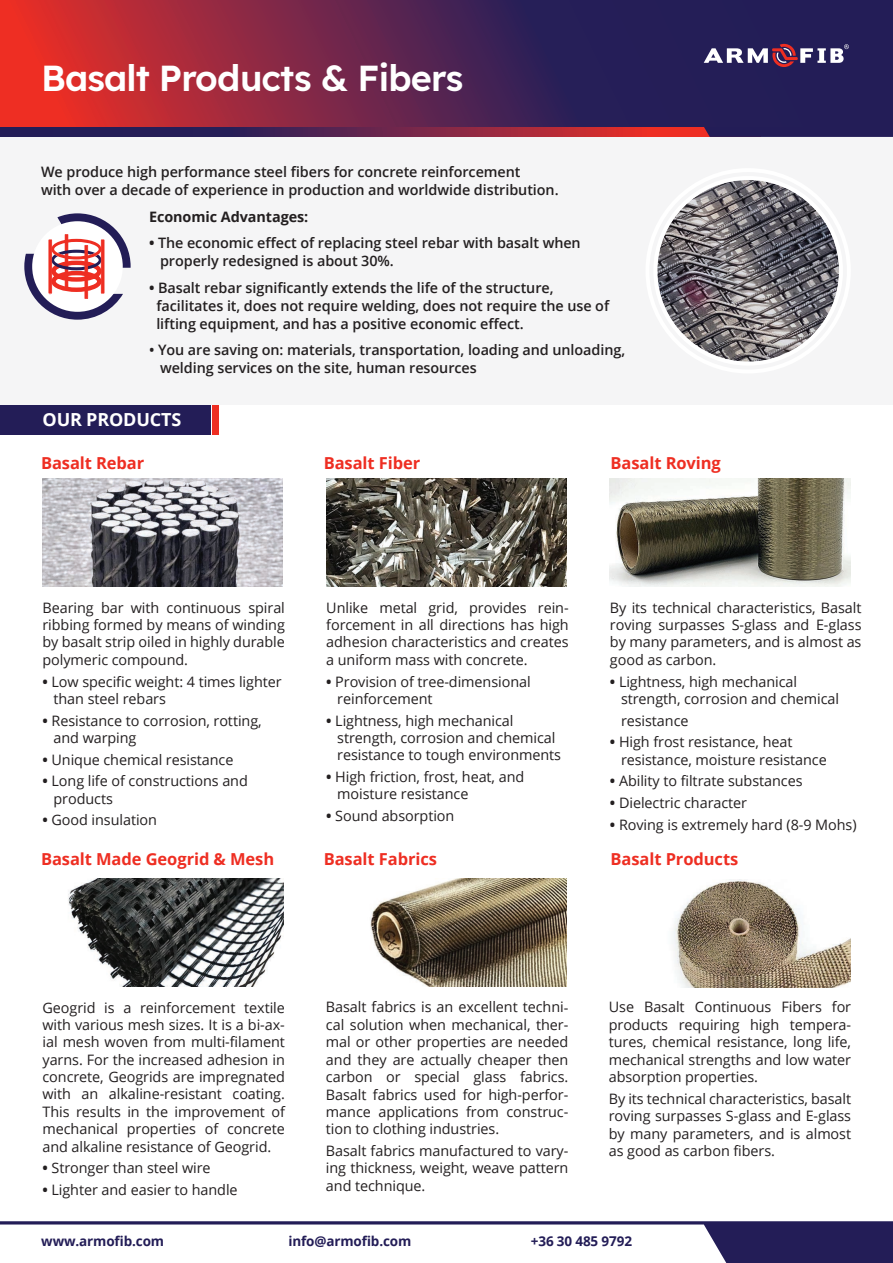
<style>
.page{position:relative;width:893px;height:1263px;background:#fff}
.page>*{position:absolute;margin:0;border:0;box-sizing:border-box;transform-origin:0 0}
.t1{font:600 36px "Lexend";letter-spacing:-.025em;color:#fff}
.t2{font:700 18px "Open Sans";letter-spacing:-.01em;color:#fff}
.t3{font:700 16.5px "Open Sans";letter-spacing:-.005em;color:#ee2e22}
.t4{font:14.4px/17.4px "Open Sans";letter-spacing:-.005em;color:#231f20;text-align:justify}
.t5{font:600 14.4px/18px "Open Sans";letter-spacing:-.005em;color:#231f20}
.t6{font:700 14.4px "Open Sans";letter-spacing:-.005em;color:#231f20}
.t7{font:700 13.5px "Open Sans";letter-spacing:-.01em;color:#231d57}
.s1{font-weight:700}
</style>
<div class="page">
<div style="left:212px;top:405px;width:7px;height:30px;background:#ee2e22"></div>
<div style="left:0;top:405px;width:210px;height:30px;background:#231d57"></div>
<div style="left:0;top:134px;width:892px;height:271px;background:#f5f5f6"></div>
<svg style="left:0;top:126px;width:611px;height:11px;background:#5f234b"></svg>
<svg style="left:0;top:1221px;width:893px;height:42px"></svg>
<svg style="left:0;top:0;width:893px;height:126px;background:#822743"></svg>
<div style="left:611px;top:1px;width:282px;height:136px;background:#241e57"></div>
<img style="left:657px;top:180px;width:182px;height:182px;border-radius:91px">
<div style="left:645px;top:168px;width:206px;height:205px;border:4px solid #fff;border-radius:50%"></div>
<div style="left:653px;top:176px;width:190px;height:190px;border:4px solid #fff;border-radius:50%"></div>
<img style="left:610px;top:478px;width:241px;height:108px">
<img style="left:326px;top:478px;width:241px;height:108px">
<img style="left:673px;top:880px;width:177px;height:108px">
<img style="left:68px;top:878px;width:215px;height:108px">
<img style="left:370px;top:878px;width:197px;height:108px">
<img style="left:42px;top:478px;width:241px;height:108px">
<svg style="left:24px;top:213px;width:107px;height:107px"></svg>
<hr style="left:85px;top:245px;width:3px;height:54px;background:#ee2e22">
<hr style="left:49px;top:240px;width:3px;height:53px;background:#ee2e22">
<hr style="left:101px;top:240px;width:3px;height:53px;background:#ee2e22">
<h1 class="t1" style="left:41px;top:51px;width:424px">Basalt Products &amp; Fibers</h1>
<p class="t5" style="left:41px;top:163px;width:519px">We produce high performance steel fibers for concrete reinforcement<br>with over a decade of experience in production and worldwide distribution.</p>
<p class="t6" style="left:149px;top:206px;width:161px">Economic Advantages:</p>
<p class="t5" style="left:160px;top:234px;width:422px;text-indent:-11px"><span class="s1">•</span> The economic effect of replacing steel rebar with basalt when properly redesigned is about 30%.</p>
<p class="t5" style="left:156px;top:278px;width:454px;text-indent:-7px"><span class="s1">•</span> Basalt rebar significantly extends the life of the structure, facilitates it, does not require welding, does not require the use of lifting equipment, and has a positive economic effect.</p>
<p class="t5" style="left:160px;top:341px;width:467px;text-indent:-11px">• You are saving on: materials, transportation, loading and unloading, welding services on the site, human resources</p>
<p class="t2" style="left:43px;top:407px;width:140px">OUR PRODUCTS</p>
<p class="t3" style="left:41px;top:452px;width:105px">Basalt Rebar</p>
<p class="t3" style="left:324px;top:452px;width:98px">Basalt Fiber</p>
<p class="t3" style="left:610px;top:452px;width:112px">Basalt Roving</p>
<p class="t4" style="left:43px;top:598px;width:244px">Bearing bar with continuous spiral ribbing formed by means of winding by basalt strip oiled in highly durable polymeric compound.</p>
<p class="t4" style="left:54px;top:672px;width:230px;text-indent:-11px"><span class="s1">•</span> Low specific weight: 4 times lighter than steel rebars</p>
<p class="t4" style="left:54px;top:711px;width:210px;text-indent:-11px"><span class="s1">•</span> Resistance to corrosion, rotting, and warping</p>
<p class="t4" style="left:43px;top:750px;width:192px"><span class="s1">•</span> Unique chemical resistance</p>
<p class="t4" style="left:54px;top:772px;width:196px;text-indent:-11px"><span class="s1">•</span> Long life of constructions and products</p>
<p class="t4" style="left:43px;top:811px;width:116px"><span class="s1">•</span> Good insulation</p>
<p class="t4" style="left:326px;top:598px;width:244px">Unlike metal grid, provides rein&shy;forcement in all directions has high adhesion characteristics and creates a uniform mass with concrete.</p>
<p class="t4" style="left:337px;top:672px;width:195px;text-indent:-11px"><span class="s1">•</span> Provision of tree-dimensional reinforcement</p>
<p class="t4" style="left:337px;top:711px;width:225px;text-align:left;text-indent:-11px"><span class="s1">•</span> Lightness, high mechanical strength, corrosion and chemical resistance to tough environments</p>
<p class="t4" style="left:337px;top:768px;width:189px;text-indent:-11px"><span class="s1">•</span> High friction, frost, heat, and moisture resistance</p>
<p class="t4" style="left:326px;top:807px;width:130px"><span class="s1">•</span> Sound absorption</p>
<p class="t4" style="left:610px;top:598px;width:253px">By its technical characteristics, Basalt roving surpasses S-glass and E-glass by many parameters, and is almost as good as carbon.</p>
<p class="t4" style="left:621px;top:672px;width:220px;text-indent:-11px"><span class="s1">•</span> Lightness, high mechanical strength, corrosion and chemical</p>
<p class="t4" style="left:621px;top:711px;width:69px">resistance</p>
<p class="t4" style="left:621px;top:733px;width:207px;text-indent:-11px"><span class="s1">•</span> High frost resistance, heat resistance, moisture resistance</p>
<p class="t4" style="left:610px;top:772px;width:194px"><span class="s1">•</span> Ability to filtrate substances</p>
<p class="t4" style="left:610px;top:794px;width:139px"><span class="s1">•</span> Dielectric character</p>
<p class="t4" style="left:610px;top:815px;width:248px"><span class="s1">•</span> Roving is extremely hard (8-9 Mohs)</p>
<p class="t3" style="left:41px;top:847px;width:235px">Basalt Made Geogrid &amp; Mesh</p>
<p class="t3" style="left:324px;top:847px;width:115px">Basalt Fabrics</p>
<p class="t3" style="left:611px;top:847px;width:129px">Basalt Products</p>
<p class="t4" style="left:43px;top:998px;width:244px">Geogrid is a reinforcement textile with various mesh sizes. It is a bi-ax&shy;ial mesh woven from multi-filament yarns. For the increased adhesion in concrete, Geogrids are impregnated with an alkaline-resistant coating.<br>This results in the improvement of mechanical properties of concrete and alkaline resistance of Geogrid.</p>
<p class="t4" style="left:43px;top:1159px;width:170px"><span class="s1">•</span> Stronger than steel wire</p>
<p class="t4" style="left:43px;top:1181px;width:197px"><span class="s1">•</span> Lighter and easier to handle</p>
<p class="t4" style="left:326px;top:998px;width:244px">Basalt fabrics is an excellent techni&shy;cal solution when mechanical, ther&shy;mal or other properties are needed and they are actually cheaper then carbon or special glass fabrics.<br>Basalt fabrics used for high-perfor&shy;mance applications from construc&shy;tion to clothing industries.</p>
<p class="t4" style="left:326px;top:1142px;width:244px">Basalt fabrics manufactured to vary&shy;ing thickness, weight, weave pattern and technique.</p>
<p class="t4" style="left:609px;top:998px;width:244px">Use Basalt Continuous Fibers for products requiring high tempera&shy;tures, chemical resistance, long life, mechanical strengths and low water absorption properties.</p>
<p class="t4" style="left:609px;top:1089px;width:244px">By its technical characteristics, basalt roving surpasses S-glass and E-glass by many parameters, and is almost as good as carbon fibers.</p>
<p class="t7" style="left:41px;top:1232px;width:124px">www.armofib.com</p>
<p class="t7" style="left:288px;top:1232px;width:124px">info@armofib.com</p>
<p class="t7" style="left:531px;top:1232px;width:103px">+36 30 485 9792</p>
</div>
